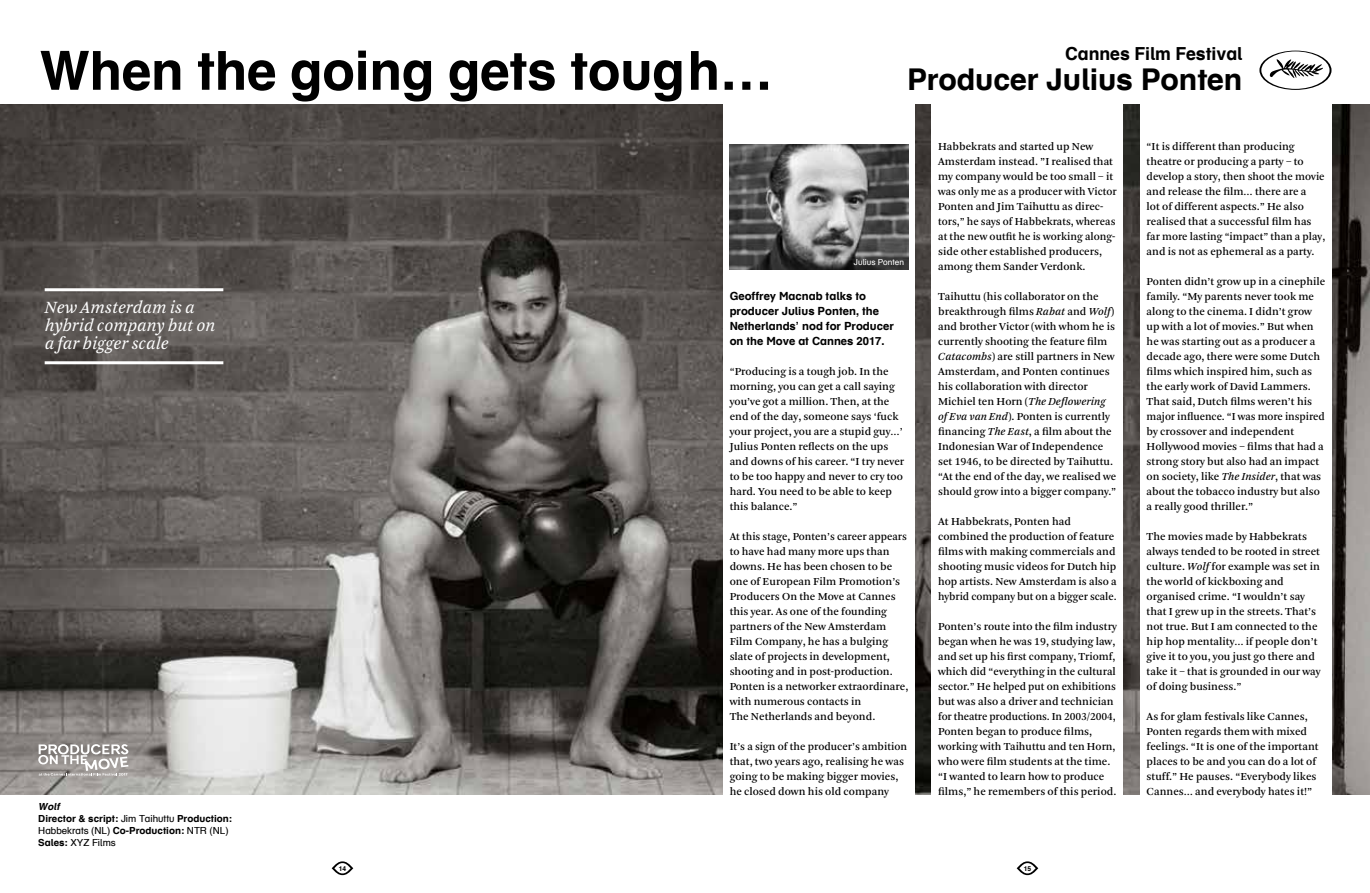
<style>
.page{position:relative;width:1370px;height:893px;background:#fff}
.page>*{position:absolute;margin:0;border:0;box-sizing:border-box;transform-origin:0 0}
.t1{font:700 54px "Eye Schulbuch";letter-spacing:-.005em;color:#000}
.t2{font:700 30px "Eye Schulbuch";letter-spacing:-.005em;color:#000}
.t3{font:italic 18px/18px "Arnhem Blond";letter-spacing:-.005em;color:#fff}
.t4{font:700 18px "Eye Schulbuch";letter-spacing:-.005em;color:#000}
.t5{font:11.25px/15px "Arnhem";color:#000}
.t6{font:700 11.25px/15px "Eye Schulbuch";color:#000}
.t7{font:700 9.75px/12px "Eye Schulbuch";color:#000}
.t8{font:8.25px "Eye Schulbuch";color:#fff}
.t9{font:700 6.75px "Eye Schulbuch";color:#000}
.s1{font-style:italic}
.s2{font-weight:400}
</style>
<div class="page">
<img style="left:0;top:105px;width:1369px;height:690px">
<svg style="left:38px;top:744px;width:90px;height:32px"></svg>
<svg style="left:1259px;top:51px;width:72px;height:39px"></svg>
<svg style="left:331px;top:861px;width:22px;height:14px"></svg>
<svg style="left:1016px;top:861px;width:22px;height:14px"></svg>
<div style="left:723px;top:102px;width:191px;height:697px;background:#fff"></div>
<div style="left:931px;top:102px;width:192px;height:697px;background:#fff"></div>
<div style="left:1140px;top:102px;width:191px;height:791px;background:#fff"></div>
<img style="left:729px;top:145px;width:179px;height:125px">
<hr style="left:45px;top:288px;width:178px;height:3px;background:#fff">
<hr style="left:45px;top:361px;width:178px;height:3px;background:#fff">
<h1 class="t1" style="left:40px;top:36px;width:734px">When the going gets tough…</h1>
<h3 class="t4" style="left:1065px;top:42px;width:178px">Cannes Film Festival</h3>
<h2 class="t2" style="left:906px;top:60px;width:337px">Producer Julius Ponten</h2>
<h3 class="t3" style="left:45px;top:298px;width:172px">New Amsterdam is a hybrid company but on a far bigger scale</h3>
<p class="t7" style="left:38px;top:800px;width:195px"><span class="s1">Wolf<br></span>Director &amp; script: <span class="s2">Jim Taihuttu</span> Production:<br><span class="s2">Habbekrats (NL)</span> Co-Production: <span class="s2">NTR (NL)<br></span>Sales: <span class="s2">XYZ Films</span></p>
<p class="t8" style="left:853px;top:257px;width:52px">Julius Ponten</p>
<p class="t6" style="left:729px;top:288px;width:166px">Geoffrey Macnab talks to producer Julius Ponten, the<br>Netherlands’ nod for Producer on the Move at Cannes 2017.</p>
<p class="t5" style="left:729px;top:364px;width:176px">“Producing is a tough job. In the morning, you can get a call saying you’ve got a million. Then, at the end of the day, someone says ‘fuck your project, you are a stupid guy…’<br>Julius Ponten reflects on the ups and downs of his career. “I try never to be too happy and never to cry too hard. You need to be able to keep this balance.”</p>
<p class="t5" style="left:729px;top:529px;width:180px">At this stage, Ponten’s career appears to have had many more ups than downs. He has been chosen to be one of European Film Promotion’s<br>Producers On the Move at Cannes this year. As one of the founding partners of the New Amsterdam<br>Film Company, he has a bulging slate of projects in development, shooting and in post-production.<br>Ponten is a networker extraordinare, with numerous contacts in<br>The Netherlands and beyond.</p>
<p class="t5" style="left:729px;top:739px;width:179px">It’s a sign of the producer’s ambition that, two years ago, realising he was going to be making bigger movies, he closed down his old company</p>
<p class="t5" style="left:938px;top:139px;width:180px">Habbekrats and started up New Amsterdam instead. ”I realised that my company would be too small – it was only me as a producer with Victor Ponten and Jim Taihuttu as direc&shy;tors,” he says of Habbekrats, whereas at the new outfit he is working along&shy;side other established producers, among them Sander Verdonk.</p>
<p class="t5" style="left:938px;top:289px;width:180px">Taihuttu (his collaborator on the breakthrough films <span class="s1">Rabat</span> and <span class="s1">Wolf</span>) and brother Victor (with whom he is currently shooting the feature film <span class="s1">Catacombs</span>) are still partners in New Amsterdam, and Ponten continues his collaboration with director Michiel ten Horn (<span class="s1">The Deflowering of Eva van End</span>). Ponten is currently financing <span class="s1">The East</span>, a film about the Indonesian War of Independence set 1946, to be directed by Taihuttu. “At the end of the day, we realised we should grow into a bigger company.”</p>
<p class="t5" style="left:938px;top:514px;width:180px">At Habbekrats, Ponten had combined the production of feature films with making commercials and shooting music videos for Dutch hip hop artists. New Amsterdam is also a hybrid company but on a bigger scale.</p>
<p class="t5" style="left:938px;top:619px;width:180px">Ponten’s route into the film industry began when he was 19, studying law, and set up his first company, Triomf, which did “everything in the cultural sector.” He helped put on exhibitions but was also a driver and technician for theatre productions. In 2003/2004, Ponten began to produce films, working with Taihuttu and ten Horn, who were film students at the time. “I wanted to learn how to produce films,” he remembers of this period.</p>
<p class="t9" style="left:339px;top:864px;width:9px">14</p>
<p class="t9" style="left:1023px;top:864px;width:9px">15</p>
<p class="t5" style="left:1146px;top:139px;width:180px">“It is different than producing theatre or producing a party – to develop a story, then shoot the movie and release the film… there are a<br>lot of different aspects.” He also realised that a successful film has far more lasting “impact” than a play, and is not as ephemeral as a party.</p>
<p class="t5" style="left:1146px;top:274px;width:180px">Ponten didn’t grow up in a cinephile family. “My parents never took me along to the cinema. I didn’t grow up with a lot of movies.” But when he was starting out as a producer a decade ago, there were some Dutch films which inspired him, such as the early work of David Lammers.<br>That said, Dutch films weren’t his major influence. “I was more inspired by crossover and independent Hollywood movies – films that had a strong story but also had an impact on society, like <span class="s1">The Insider</span>, that was about the tobacco industry but also a really good thriller.”</p>
<p class="t5" style="left:1146px;top:529px;width:176px">The movies made by Habbekrats always tended to be rooted in street culture. <span class="s1">Wolf</span> for example was set in the world of kickboxing and organised crime. “I wouldn’t say that I grew up in the streets. That’s not true. But I am connected to the hip hop mentality… if people don’t give it to you, you just go there and take it – that is grounded in our way of doing business.”</p>
<p class="t5" style="left:1146px;top:709px;width:173px">As for glam festivals like Cannes, Ponten regards them with mixed feelings. “It is one of the important places to be and you can do a lot of stuff.” He pauses. “Everybody likes Cannes… and everybody hates it!”</p>
</div>
